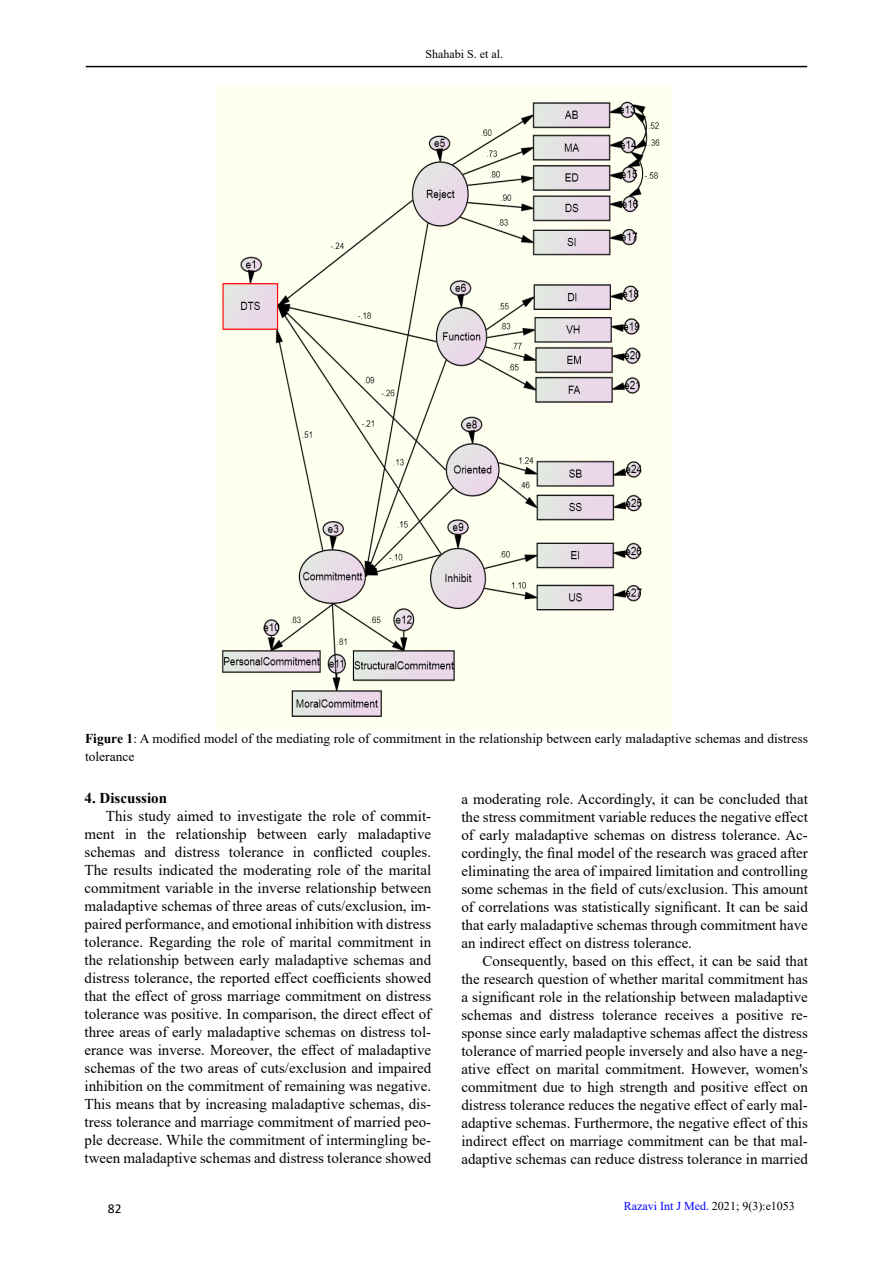
<style>
.page{position:relative;width:893px;height:1263px;background:#fff}
.page>*{position:absolute;margin:0;border:0;box-sizing:border-box;transform-origin:0 0}
.t1{font:15px/18px "Times New Roman";color:#000;text-align:justify}
.t2{font:700 15px "Times New Roman";color:#000}
.t3{font:13.5px/18px "Times New Roman";color:#000}
.t4{font:13.5px "Calibri";color:#000}
.t5{font:12px "Times New Roman";color:#000}
.s1{font-weight:700}
.s2{color:#00f}
</style>
<div class="page">
<hr style="left:86px;top:66px;width:721px;height:1px;background:#000">
<img style="left:218px;top:86px;width:453px;height:644px">
<p class="t5" style="left:425px;top:45px;width:79px">Shahabi S. et al.</p>
<p class="t3" style="left:85px;top:729px;width:724px"><span class="s1">Figure 1</span>: A modified model of the mediating role of commitment in the relationship between early maladaptive schemas and distress tolerance</p>
<p class="t2" style="left:85px;top:787px;width:84px">4. Discussion</p>
<p class="t1" style="left:85px;top:807px;width:348px;text-indent:21px">This study aimed to investigate the role of commit&shy;ment in the relationship between early maladaptive schemas and distress tolerance in conflicted couples.<br>The results indicated the moderating role of the marital commitment variable in the inverse relationship between maladaptive schemas of three areas of cuts/exclusion, im&shy;paired performance, and emotional inhibition with distress tolerance. Regarding the role of marital commitment in the relationship between early maladaptive schemas and distress tolerance, the reported effect coefficients showed that the effect of gross marriage commitment on distress tolerance was positive. In comparison, the direct effect of three areas of early maladaptive schemas on distress tol&shy;erance was inverse. Moreover, the effect of maladaptive schemas of the two areas of cuts/exclusion and impaired inhibition on the commitment of remaining was negative.<br>This means that by increasing maladaptive schemas, dis&shy;tress tolerance and marriage commitment of married peo&shy;ple decrease. While the commitment of intermingling be&shy;tween maladaptive schemas and distress tolerance showed</p>
<p class="t1" style="left:461px;top:789px;width:348px">a moderating role. Accordingly, it can be concluded that the stress commitment variable reduces the negative effect of early maladaptive schemas on distress tolerance. Ac&shy;cordingly, the final model of the research was graced after eliminating the area of impaired limitation and controlling some schemas in the field of cuts/exclusion. This amount of correlations was statistically significant. It can be said that early maladaptive schemas through commitment have an indirect effect on distress tolerance.</p>
<p class="t1" style="left:461px;top:951px;width:348px;text-indent:21px">Consequently, based on this effect, it can be said that the research question of whether marital commitment has a significant role in the relationship between maladaptive schemas and distress tolerance receives a positive re&shy;sponse since early maladaptive schemas affect the distress tolerance of married people inversely and also have a neg&shy;ative effect on marital commitment. However, women's commitment due to high strength and positive effect on distress tolerance reduces the negative effect of early mal&shy;adaptive schemas. Furthermore, the negative effect of this indirect effect on marriage commitment can be that mal&shy;adaptive schemas can reduce distress tolerance in married</p>
<p class="t4" style="left:108px;top:1199px;width:15px">82</p>
<p class="t5" style="left:624px;top:1197px;width:173px"><span class="s2">Razavi Int J Med.</span> 2021; 9(3):e1053</p>
</div>
